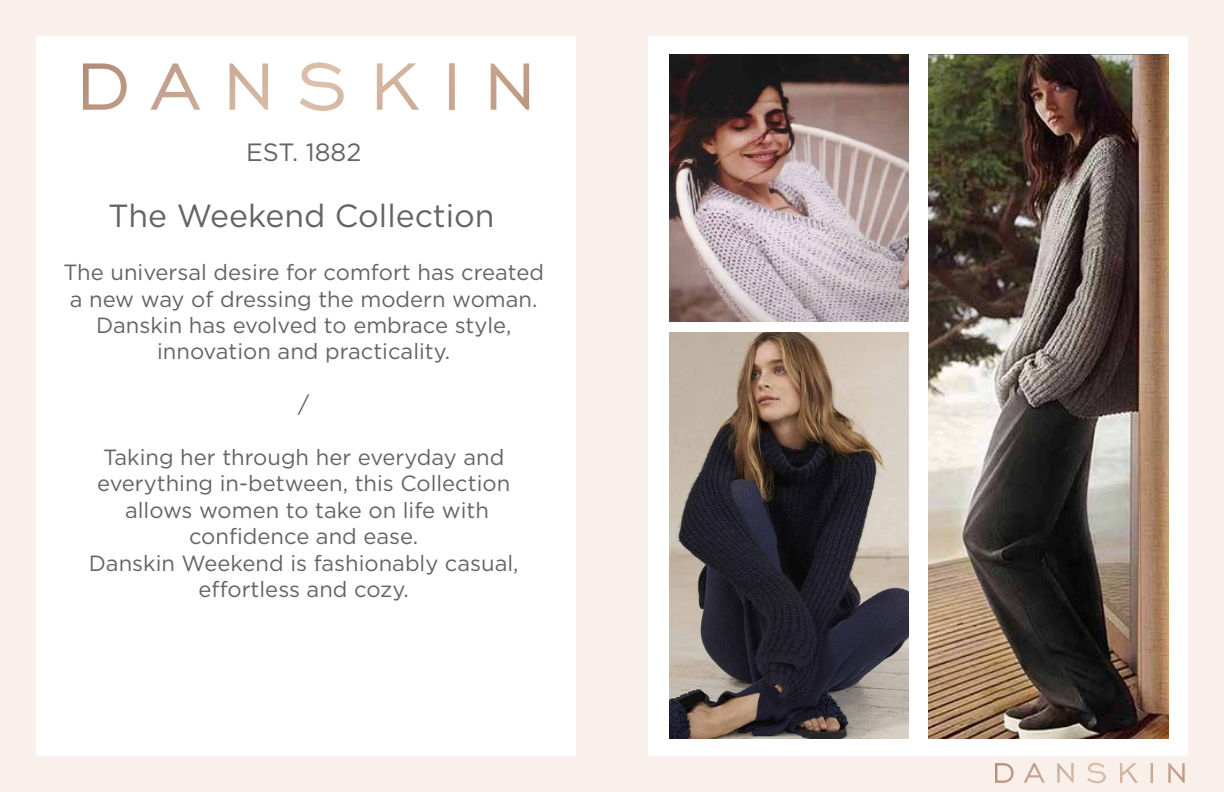
<style>
.page{position:relative;width:1224px;height:792px;background:#fff}
.page>*{position:absolute;margin:0;border:0;box-sizing:border-box;transform-origin:0 0}
.t1{font:32px "Gotham";color:#636466}
.t2{font:25px "Gotham";color:#636466}
.t3{font:22px/26.4px "Gotham";color:#636466;text-align:center}
</style>
<div class="page">
<div style="left:612px;top:0;width:612px;height:792px;background:#f9f0eb"></div>
<div style="left:0;top:0;width:612px;height:792px;background:#f9f0eb"></div>
<div style="left:36px;top:36px;width:540px;height:720px;background:#fff"></div>
<div style="left:648px;top:36px;width:540px;height:720px;background:#fff"></div>
<img style="left:669px;top:332px;width:240px;height:407px">
<img style="left:669px;top:54px;width:240px;height:268px">
<img style="left:928px;top:54px;width:240px;height:685px">
<svg style="left:995px;top:763px;width:190px;height:20px"></svg>
<svg style="left:83px;top:62px;width:446px;height:49px"></svg>
<p class="t2" style="left:246px;top:138px;width:117px">EST. 1882</p>
<h1 class="t1" style="left:108px;top:198px;width:388px">The Weekend Collection</h1>
<p class="t3" style="left:63px;top:259px;width:482px">The universal desire for comfort has created a new way of dressing the modern woman.<br>Danskin has evolved to embrace style, innovation and practicality.</p>
<p class="t3" style="left:298px;top:391px;width:13px">/</p>
<p class="t3" style="left:89px;top:444px;width:431px">Taking her through her everyday and everything in-between, this Collection allows women to take on life with confidence and ease.<br>Danskin Weekend is fashionably casual, effortless and cozy.</p>
</div>
